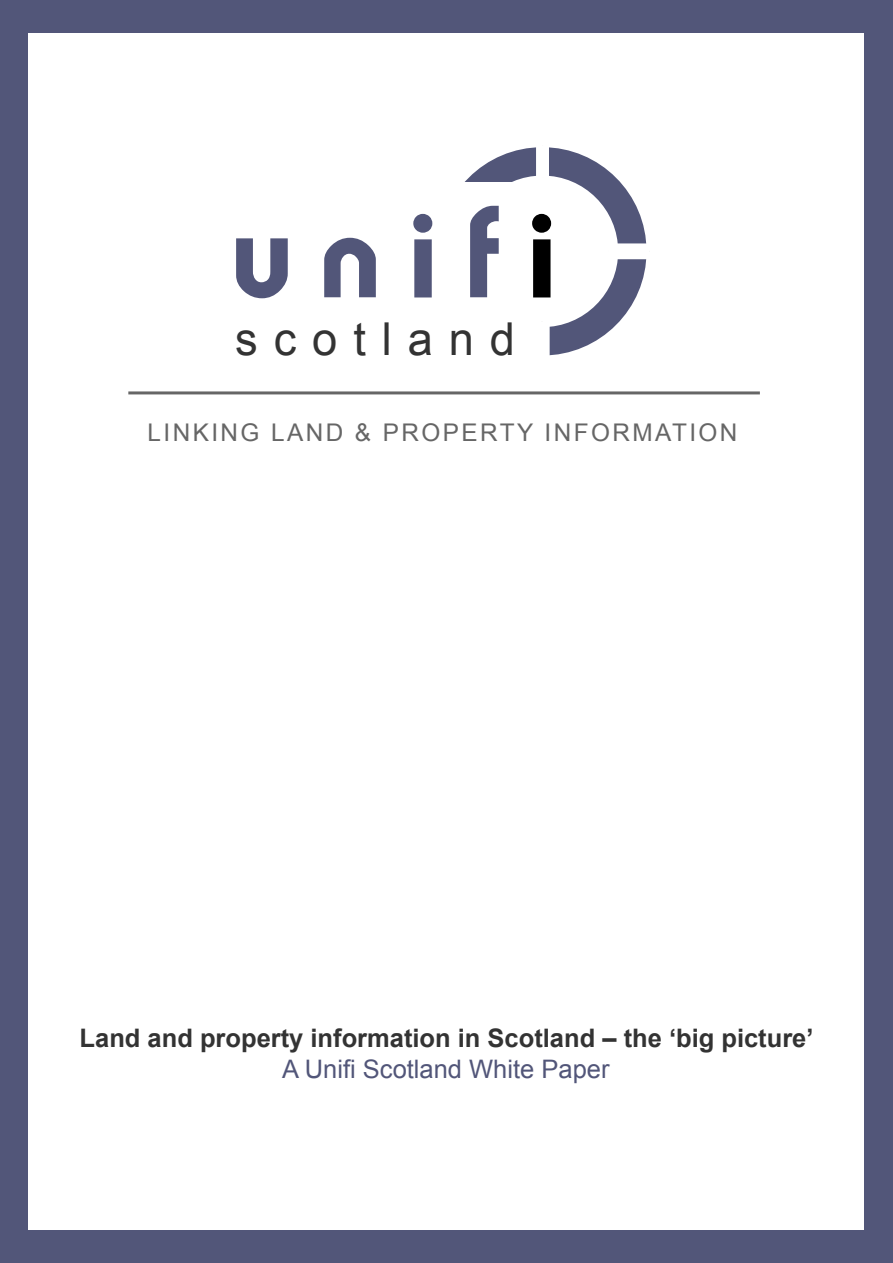
<style>
.page{position:relative;width:893px;height:1263px;background:#525679}
.page>*{position:absolute;margin:0;border:0;box-sizing:border-box;transform-origin:0 0}
.t1{font:45.3px "Arial";letter-spacing:.35em;color:#333}
.t2{font:700 25.5px/30.6px "Arial";color:#333;text-align:center}
.t3{font:24.3px "Arial";letter-spacing:.1em;color:#666}
.s1{font-weight:400;color:#525679}
</style>
<div class="page">
<div style="left:28px;top:33px;width:836px;height:1197px;background:#fff"></div>
<div style="left:438px;top:147px;width:208px;height:208px;background:#525679;border-radius:50%"></div>
<div style="left:467px;top:176px;width:151px;height:151px;background:#fff;border-radius:50%"></div>
<div style="left:536px;top:146px;width:13px;height:32px;background:#fff"></div>
<div style="left:534px;top:322px;width:16px;height:39px;background:#fff"></div>
<div style="left:608px;top:243px;width:42px;height:16px;background:#fff"></div>
<div style="left:255px;top:182px;width:313px;height:124px;background:#fff"></div>
<svg style="left:236px;top:238px;width:52px;height:60px"></svg>
<svg style="left:324px;top:238px;width:52px;height:59px"></svg>
<svg style="left:413px;top:214px;width:19px;height:83px;background:#727591"></svg>
<svg style="left:470px;top:206px;width:29px;height:91px"></svg>
<svg style="left:532px;top:214px;width:19px;height:83px;background:#2f2f2f"></svg>
<div style="left:264px;top:306px;width:272px;height:93px;background:#fff"></div>
<hr style="left:128px;top:391px;width:632px;height:3px;background:#666">
<p class="t1" style="left:235px;top:309px;width:281px">scotland</p>
<p class="t3" style="left:148px;top:417px;width:591px">LINKING LAND &amp; PROPERTY INFORMATION</p>
<p class="t2" style="left:80px;top:1024px;width:735px">Land and property information in Scotland – the ‘big picture’<br><span class="s1">A Unifi Scotland White Paper</span></p>
</div>
